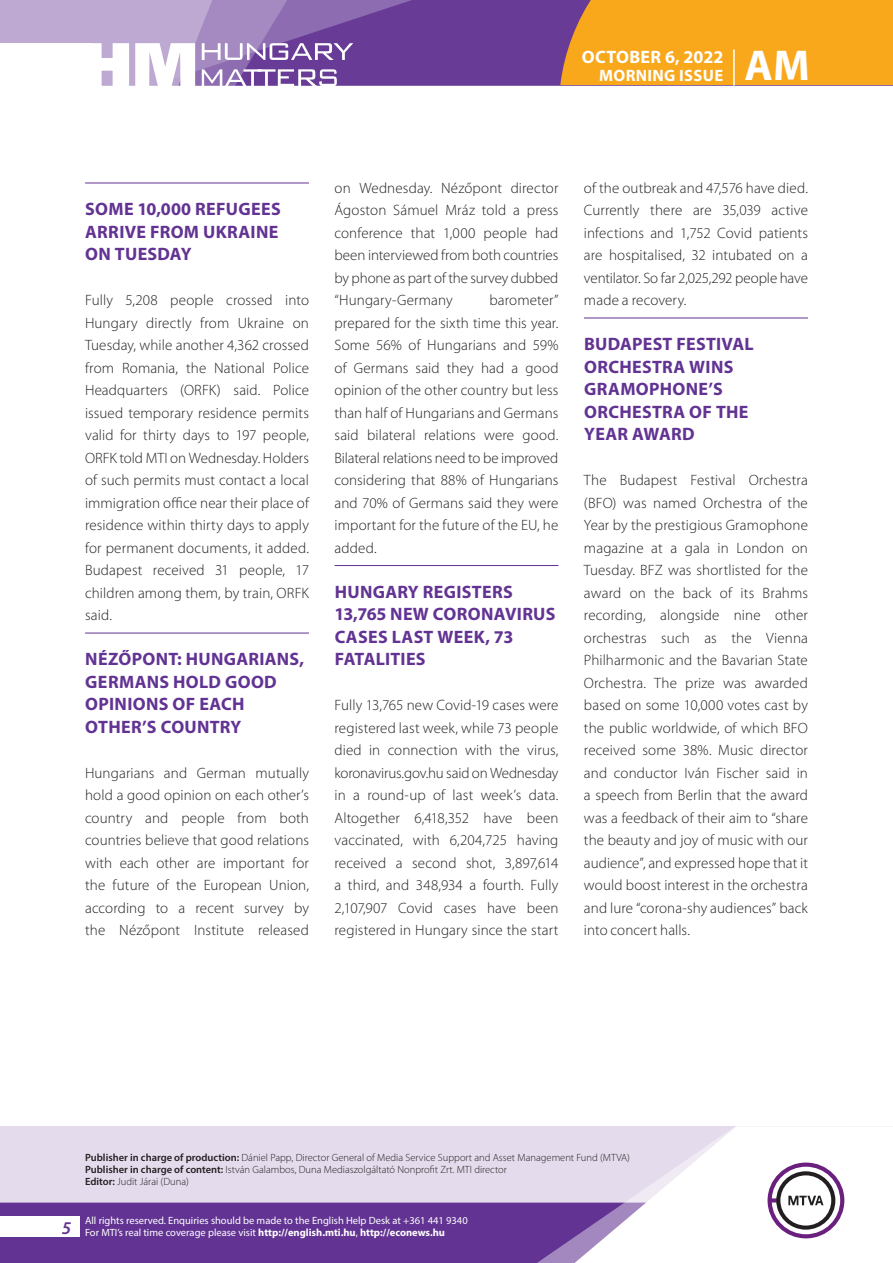
<style>
.page{position:relative;width:893px;height:1263px;background:#fff}
.page>*{position:absolute;margin:0;border:0;box-sizing:border-box;transform-origin:0 0}
.t1{font:700 43.35px "Myriad Pro";color:#fff}
._01_cimsor{font:700 18px/22.5px "Myriad Pro";letter-spacing:.015em;color:#623393}
.t2{font:700 18px "Myriad Pro";letter-spacing:.02em;color:#fff}
.t3{font:700 16.5px "Myriad Pro";letter-spacing:.02em;color:#fff}
._03_kenyer_szöveg-1{font:300 15px/22.5px "Myriad Pro";letter-spacing:.005em;color:#231f20;text-align:justify}
.t4{font:300 10.5px "Myriad Pro";color:#231f20}
.t5{font:10.5px/12px "Myriad Pro";color:#fff}
.s1{font-weight:600}
.s2{font-weight:700}
</style>
<div class="page">
<div style="left:0;top:1126px;width:893px;height:137px;background:#e4dcec"></div>
<div style="left:0;top:1202px;width:506px;height:61px;background:#623393"></div>
<svg style="left:506px;top:1202px;width:69px;height:61px;background:#6b3e99"></svg>
<svg style="left:575px;top:1126px;width:318px;height:137px"></svg>
<div style="left:0;top:1216px;width:79px;height:20px;background:#fff"></div>
<div style="left:0;top:0;width:893px;height:85px;background:#683b97"></div>
<div style="left:560px;top:0;width:333px;height:85px;background:#f9a71b"></div>
<hr style="left:733px;top:49px;width:2px;height:37px;background:#fff">
<svg style="left:0;top:0;width:479px;height:86px"></svg>
<hr style="left:85px;top:183px;width:224px;height:1px;background:#623393">
<hr style="left:85px;top:633px;width:224px;height:1px;background:#623393">
<hr style="left:334px;top:565px;width:224px;height:1px;background:#623393">
<hr style="left:584px;top:318px;width:224px;height:1px;background:#623393">
<p class="t2" style="left:582px;top:45px;width:143px">OCTOBER 6, 2022</p>
<p class="t3" style="left:599px;top:65px;width:125px">MORNING ISSUE</p>
<h1 class="t1" style="left:745px;top:37px;width:67px">AM</h1>
<p class="_01_cimsor" style="left:85px;top:197px;width:197px">SOME 10,000 REFUGEES<br>ARRIVE FROM UKRAINE<br>ON TUESDAY</p>
<p class="_03_kenyer_szöveg-1" style="left:85px;top:289px;width:225px">Fully 5,208 people crossed into Hungary directly from Ukraine on Tuesday, while another 4,362 crossed from Romania, the National Police Headquarters (ORFK) said. Police issued temporary residence permits valid for thirty days to 197 people, ORFK told MTI on Wednesday. Holders of such permits must contact a local immigration office near their place of residence within thirty days to apply for permanent documents, it added.<br>Budapest received 31 people, 17 children among them, by train, ORFK said.</p>
<p class="_01_cimsor" style="left:85px;top:647px;width:220px">NÉZŐPONT: HUNGARIANS,<br>GERMANS HOLD GOOD<br>OPINIONS OF EACH<br>OTHER’S COUNTRY</p>
<p class="_03_kenyer_szöveg-1" style="left:85px;top:761px;width:225px">Hungarians and German mutually hold a good opinion on each other’s country and people from both countries believe that good relations with each other are important for the future of the European Union, according to a recent survey by the Nézőpont Institute released</p>
<p class="_03_kenyer_szöveg-1" style="left:334px;top:176px;width:225px">on Wednesday. Nézőpont director Ágoston Sámuel Mráz told a press conference that 1,000 people had been interviewed from both countries by phone as part of the survey dubbed “Hungary-Germany</p>
<p class="_03_kenyer_szöveg-1" style="left:334px;top:289px;width:225px;text-indent:155px">barometer” prepared for the sixth time this year.<br>Some 56% of Hungarians and 59% of Germans said they had a good opinion of the other country but less than half of Hungarians and Germans said bilateral relations were good.<br>Bilateral relations need to be improved considering that 88% of Hungarians and 70% of Germans said they were important for the future of the EU, he added.</p>
<p class="_01_cimsor" style="left:334px;top:580px;width:222px">HUNGARY REGISTERS<br>13,765 NEW CORONAVIRUS<br>CASES LAST WEEK, 73<br>FATALITIES</p>
<p class="_03_kenyer_szöveg-1" style="left:334px;top:694px;width:225px">Fully 13,765 new Covid-19 cases were registered last week, while 73 people died in connection with the virus, koronavirus.gov.hu said on Wednesday in a round-up of last week’s data.<br>Altogether 6,418,352 have been vaccinated, with 6,204,725 having received a second shot, 3,897,614 a third, and 348,934 a fourth. Fully 2,107,907 Covid cases have been registered in Hungary since the start</p>
<p class="_03_kenyer_szöveg-1" style="left:584px;top:176px;width:225px">of the outbreak and 47,576 have died.<br>Currently there are 35,039 active infections and 1,752 Covid patients are hospitalised, 32 intubated on a ventilator. So far 2,025,292 people have made a recovery.</p>
<p class="_01_cimsor" style="left:584px;top:332px;width:171px">BUDAPEST FESTIVAL<br>ORCHESTRA WINS<br>GRAMOPHONE’S<br>ORCHESTRA OF THE<br>YEAR AWARD</p>
<p class="_03_kenyer_szöveg-1" style="left:584px;top:469px;width:225px">The Budapest Festival Orchestra (BFO) was named Orchestra of the Year by the prestigious Gramophone magazine at a gala in London on Tuesday. BFZ was shortlisted for the award on the back of its Brahms recording, alongside nine other orchestras such as the Vienna Philharmonic and the Bavarian State Orchestra. The prize was awarded based on some 10,000 votes cast by the public worldwide, of which BFO received some 38%. Music director and conductor Iván Fischer said in a speech from Berlin that the award was a feedback of their aim to “share the beauty and joy of music with our audience”, and expressed hope that it would boost interest in the orchestra and lure “corona-shy audiences” back into concert halls.</p>
<p class="t4" style="left:85px;top:1151px;width:546px"><span class="s1">Publisher in charge of production:</span> Dániel Papp, Director General of Media Service Support and Asset Management Fund (MTVA)</p>
<p class="t4" style="left:85px;top:1163px;width:423px"><span class="s1">Publisher in charge of content:</span> István Galambos, Duna Mediaszolgáltató Nonprofit Zrt. MTI director</p>
<p class="t4" style="left:85px;top:1175px;width:105px"><span class="s1">Editor:</span> Judit Járai (Duna)</p>
<p class="t5" style="left:62px;top:1214px;width:407px;text-indent:23px">All rights reserved. Enquiries should be made to the English Help Desk at +361 441 9340<br><sup>5</sup> For MTI’s real time coverage please visit <span class="s2">http://english.mti.hu</span>, <span class="s2">http://econews.hu</span></p>
</div>
